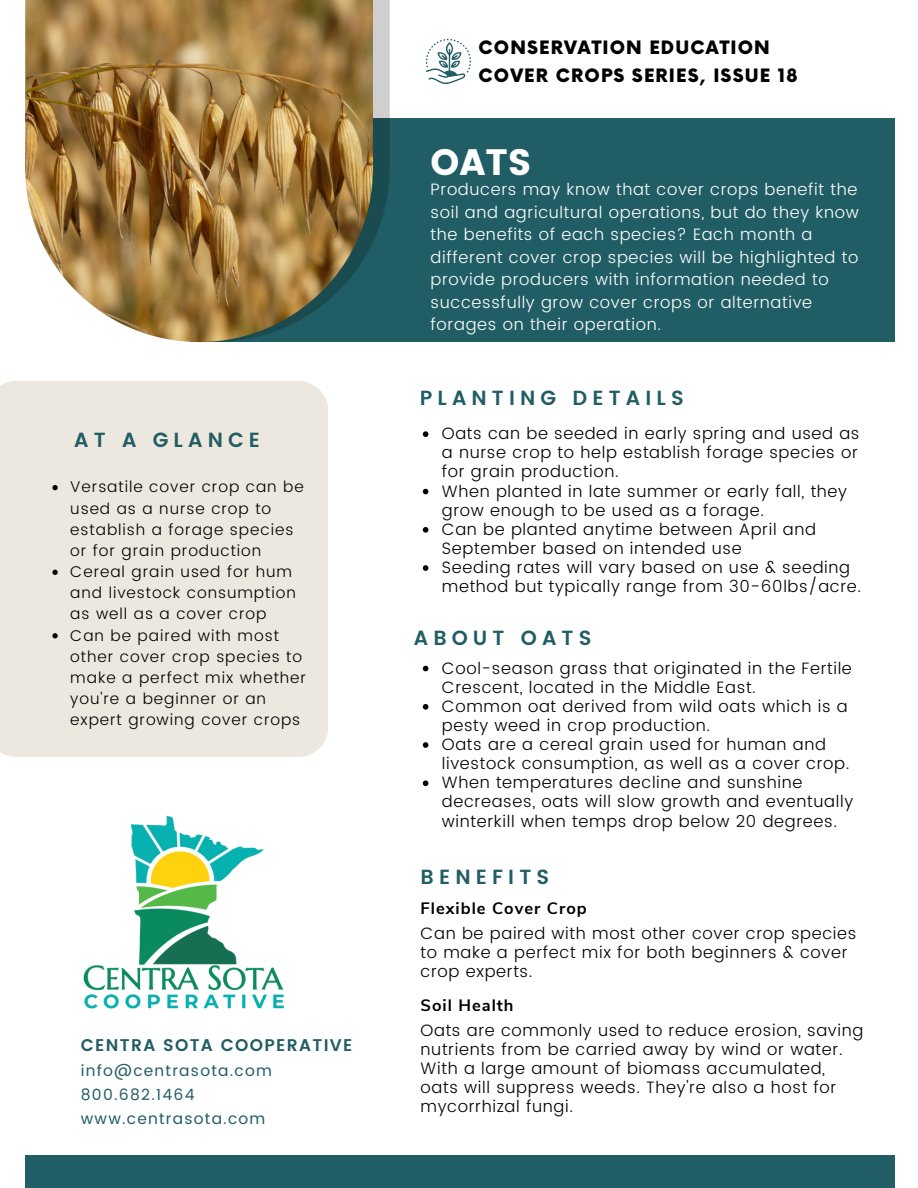
<style>
.page{position:relative;width:918px;height:1188px;background:#fff}
.page>*{position:absolute;margin:0;border:0;box-sizing:border-box;transform-origin:0 0}
.t1{font:36.75px "Poppins";color:#fff}
.t2{font:600 20.4px "Poppins";letter-spacing:.25em;color:#215d65}
.t3{font:900 18px/28.2px "Now";letter-spacing:.06em;color:#000}
.t4{font:600 16.95px "Poppins";letter-spacing:.08em;color:#215d65}
.t5{font:300 16.5px/19.2px "Poppins";letter-spacing:.04em;color:#000}
.t6{font:300 16.5px/22.5px "Poppins";letter-spacing:.04em;color:#fff}
.t7{font:700 16.5px "Nunito Sans";letter-spacing:.06em;color:#000}
.t8{font:300 15.45px/21.1px "Poppins";letter-spacing:.06em;color:#000}
.t9{font:15.45px/24.3px "Poppins";letter-spacing:.08em;color:#215d65}
</style>
<div class="page">
<div style="left:190px;top:119px;width:705px;height:223px;background:#215d65"></div>
<svg style="left:373px;top:0;width:17px;height:241px;background:#738d91"></svg>
<img style="left:25px;top:0;width:348px;height:342px">
<div style="left:0;top:381px;width:328px;height:376px;background:#ede8df"></div>
<div style="left:25px;top:1155px;width:869px;height:33px;background:#215d65"></div>
<svg style="left:426px;top:39px;width:45px;height:45px"></svg>
<svg style="left:52px;top:485px;width:6px;height:5px"></svg>
<svg style="left:52px;top:570px;width:6px;height:5px"></svg>
<svg style="left:52px;top:633px;width:6px;height:5px"></svg>
<svg style="left:423px;top:666px;width:5px;height:5px"></svg>
<svg style="left:423px;top:704px;width:5px;height:6px"></svg>
<svg style="left:423px;top:742px;width:5px;height:6px"></svg>
<svg style="left:423px;top:780px;width:5px;height:6px"></svg>
<svg style="left:423px;top:431px;width:5px;height:6px"></svg>
<svg style="left:423px;top:489px;width:5px;height:5px"></svg>
<svg style="left:423px;top:527px;width:5px;height:6px"></svg>
<svg style="left:423px;top:565px;width:5px;height:6px"></svg>
<img style="left:83px;top:815px;width:202px;height:194px">
<h4 class="t2" style="left:74px;top:428px;width:187px">AT A GLANCE</h4>
<p class="t8" style="left:70px;top:476px;width:235px">Versatile cover crop can be used as a nurse crop to establish a forage species or for grain production</p>
<h5 class="t8" style="left:70px;top:561px;width:227px">Cereal grain used for hum and livestock consumption as well as a cover crop</h5>
<h2 class="t8" style="left:70px;top:625px;width:237px">Can be paired with most other cover crop species to make a perfect mix whether you're a beginner or an expert growing cover crops</h2>
<h3 class="t4" style="left:81px;top:1035px;width:273px">CENTRA SOTA COOPERATIVE</h3>
<p class="t9" style="left:81px;top:1058px;width:193px">info@centrasota.com<br>800.682.1464 www.centrasota.com</p>
<h5 class="t3" style="left:478px;top:35px;width:321px">CONSERVATION EDUCATION<br>COVER CROPS SERIES, ISSUE 18</h5>
<p class="t1" style="left:431px;top:141px;width:103px">OATS</p>
<p class="t6" style="left:431px;top:178px;width:430px">Producers may know that cover crops benefit the soil and agricultural operations, but do they know the benefits of each species? Each month a different cover crop species will be highlighted to provide producers with information needed to successfully grow cover crops or alternative forages on their operation.</p>
<h2 class="t2" style="left:420px;top:386px;width:265px">PLANTING DETAILS</h2>
<p class="t5" style="left:442px;top:424px;width:419px;text-align:justify">Oats can be seeded in early spring and used as a nurse crop to help establish forage species or for grain production.</p>
<p class="t5" style="left:442px;top:481px;width:407px">When planted in late summer or early fall, they grow enough to be used as a forage.</p>
<p class="t5" style="left:442px;top:520px;width:376px">Can be planted anytime between April and<br>September based on intended use</p>
<p class="t5" style="left:442px;top:558px;width:421px">Seeding rates will vary based on use &amp; seeding method but typically range from 30-60lbs/acre.</p>
<h2 class="t2" style="left:414px;top:626px;width:179px">ABOUT OATS</h2>
<p class="t5" style="left:442px;top:658px;width:412px">Cool-season grass that originated in the Fertile<br>Crescent, located in the Middle East.</p>
<p class="t5" style="left:442px;top:697px;width:407px">Common oat derived from wild oats which is a pesty weed in crop production.</p>
<h3 class="t5" style="left:442px;top:735px;width:409px">Oats are a cereal grain used for human and livestock consumption, as well as a cover crop.</h3>
<h5 class="t5" style="left:442px;top:773px;width:413px">When temperatures decline and sunshine decreases, oats will slow growth and eventually winterkill when temps drop below 20 degrees.</h5>
<h2 class="t2" style="left:421px;top:865px;width:130px">BENEFITS</h2>
<p class="t7" style="left:421px;top:897px;width:168px">Flexible Cover Crop</p>
<p class="t5" style="left:421px;top:924px;width:437px">Can be paired with most other cover crop species to make a perfect mix for both beginners &amp; cover crop experts.</p>
<p class="t7" style="left:421px;top:994px;width:94px">Soil Health</p>
<p class="t5" style="left:421px;top:1020px;width:444px">Oats are commonly used to reduce erosion, saving nutrients from be carried away by wind or water.<br>With a large amount of biomass accumulated, oats will suppress weeds. They're also a host for mycorrhizal fungi.</p>
</div>
